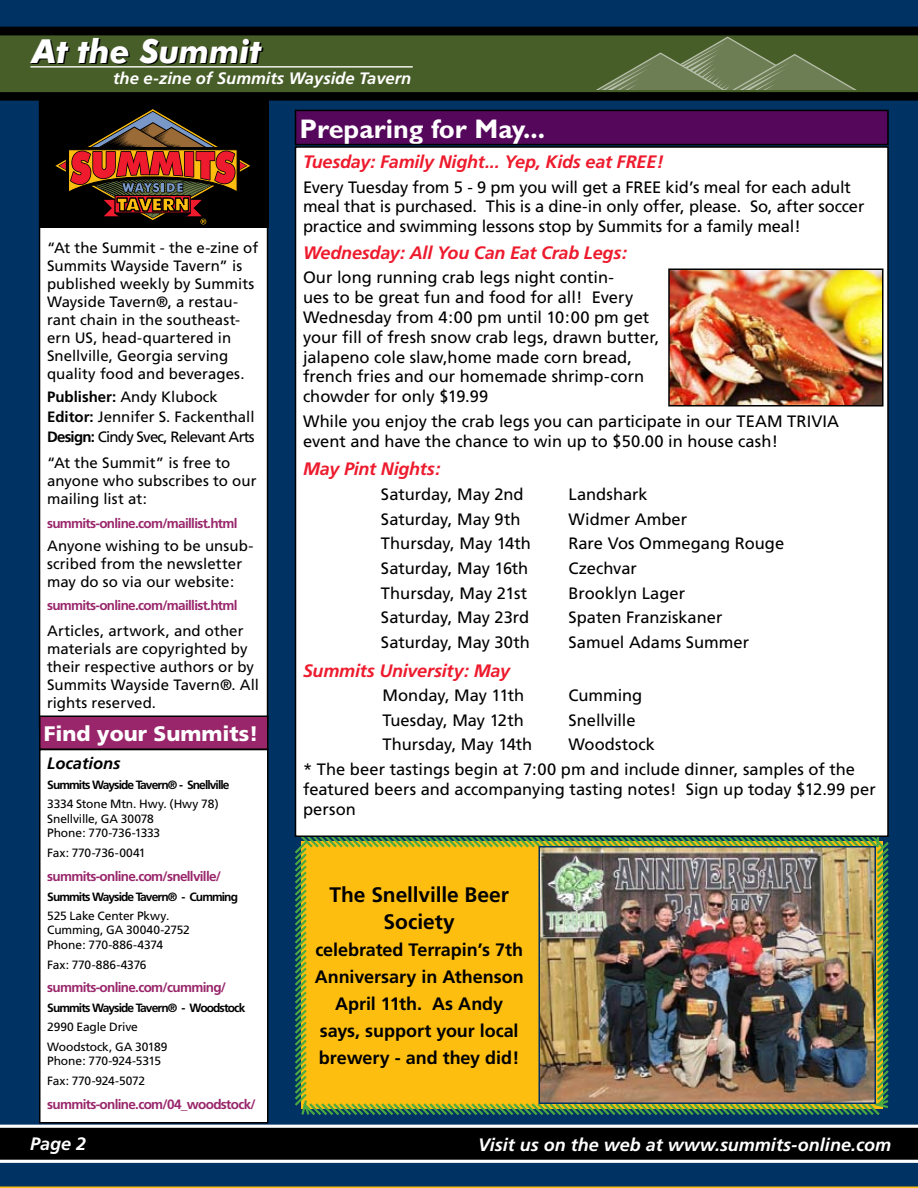
<style>
.page{position:relative;width:918px;height:1188px;background:#003263}
.page>*{position:absolute;margin:0;border:0;box-sizing:border-box;transform-origin:0 0}
.t1{font:italic 700 33.15px "Futura BT";color:#fff}
.t2{font:700 27px "Gill Sans";color:#fff}
.t3{font:700 21px/27px "Frutiger";letter-spacing:-.005em;color:#000;text-align:center}
.t4{font:900 21px "Frutiger";color:#fff}
.t5{font:italic 700 18px "Frutiger";letter-spacing:-.01em;color:#ed1b2d}
.t6{font:700 18px/27px "Frutiger";letter-spacing:-.005em;color:#000;text-align:center}
.t7{font:italic 700 18px "Frutiger";color:#fff}
.t8{font:16.5px/19.8px "Frutiger";color:#000}
.t9{font:italic 700 16.5px "Frutiger";color:#fff}
.t10{font:italic 700 16.5px "Frutiger";color:#000}
.t11{font:15px/18px "Frutiger";color:#000}
.t12{font:700 13.5px "Frutiger";letter-spacing:-.05em;color:#99266b}
.t13{font:12px/14.4px "Frutiger";letter-spacing:-.01em;color:#000}
.t14{font:700 12px "Frutiger";letter-spacing:-.075em;color:#000}
.s1{font-weight:700}
</style>
<div class="page">
<svg style="left:0;top:1125px;width:918px;height:38px;background:#282828"></svg>
<div style="left:40px;top:100px;width:228px;height:628px;background:#fff"></div>
<div style="left:39px;top:99px;width:229px;height:630px;border:2px solid #000"></div>
<div style="left:40px;top:716px;width:228px;height:33px;background:#99266b"></div>
<div style="left:39px;top:716px;width:229px;height:34px;border:2px solid #000"></div>
<div style="left:40px;top:750px;width:228px;height:373px;background:#fff"></div>
<div style="left:39px;top:749px;width:229px;height:375px;border:2px solid #000"></div>
<div style="left:0;top:27px;width:918px;height:74px;background:#000"></div>
<svg style="left:0;top:34px;width:918px;height:60px;background:#425625"></svg>
<div style="left:39px;top:100px;width:229px;height:128px;background:#000"></div>
<svg style="left:55px;top:109px;width:195px;height:115px"></svg>
<hr style="left:30px;top:66px;width:383px;height:2px;background:#fff">
<svg style="left:567px;top:36px;width:324px;height:54px;background:#5b6e3f"></svg>
<svg style="left:292px;top:833px;width:599px;height:285px;background:#cfac1d"></svg>
<img style="left:541px;top:849px;width:332px;height:252px">
<div style="left:538px;top:846px;width:338px;height:258px;border:2px solid #003263"></div>
<div style="left:296px;top:147px;width:592px;height:689px;background:#fff"></div>
<div style="left:296px;top:110px;width:592px;height:35px;background:#54075b"></div>
<div style="left:295px;top:110px;width:594px;height:35px;border:2px solid #000"></div>
<img style="left:671px;top:271px;width:210px;height:132px">
<div style="left:668px;top:268px;width:216px;height:138px;border:2px solid #000"></div>
<h1 class="t1" style="left:32px;top:31px;width:231px">At the Summit</h1>
<p class="t9" style="left:113px;top:68px;width:300px">the e-zine of Summits Wayside Tavern</p>
<p class="t11" style="left:47px;top:239px;width:213px">“At the Summit - the e-zine of<br>Summits Wayside Tavern” is published weekly by Summits<br>Wayside Tavern®, a restau&shy;rant chain in the southeast&shy;ern US, head-quartered in<br>Snellville, Georgia serving quality food and beverages.</p>
<p class="t11" style="left:47px;top:387px;width:209px;line-height:20.1px"><span class="s1">Publisher:</span> Andy Klubock<br><span class="s1">Editor:</span> Jennifer S. Fackenthall<br><span class="s1">Design:</span> Cindy Svec, Relevant Arts</p>
<p class="t11" style="left:47px;top:454px;width:211px">“At the Summit” is free to anyone who subscribes to our mailing list at:</p>
<p class="t12" style="left:47px;top:515px;width:192px">summits-online.com/maillist.html</p>
<p class="t11" style="left:47px;top:537px;width:208px">Anyone wishing to be unsub&shy;scribed from the newsletter may do so via our website:</p>
<p class="t12" style="left:47px;top:598px;width:192px">summits-online.com/maillist.html</p>
<p class="t11" style="left:47px;top:622px;width:214px">Articles, artwork, and other materials are copyrighted by their respective authors or by<br>Summits Wayside Tavern®. All rights reserved.</p>
<p class="t4" style="left:44px;top:721px;width:216px">Find your Summits!</p>
<p class="t10" style="left:47px;top:754px;width:75px">Locations</p>
<p class="t14" style="left:47px;top:778px;width:184px">Summits Wayside Tavern® - Snellville</p>
<p class="t13" style="left:47px;top:797px;width:173px">3334 Stone Mtn. Hwy. (Hwy 78)<br>Snellville, GA 30078<br>Phone: 770-736-1333</p>
<p class="t13" style="left:47px;top:846px;width:100px">Fax: 770-736-0041</p>
<p class="t12" style="left:47px;top:868px;width:175px">summits-online.com/snellville/</p>
<p class="t14" style="left:47px;top:889px;width:192px">Summits Wayside Tavern® - Cumming</p>
<p class="t13" style="left:47px;top:909px;width:144px">525 Lake Center Pkwy.<br>Cumming, GA 30040-2752<br>Phone: 770-886-4374</p>
<p class="t13" style="left:47px;top:957px;width:101px">Fax: 770-886-4376</p>
<p class="t12" style="left:47px;top:980px;width:180px">summits-online.com/cumming/</p>
<p class="t14" style="left:47px;top:1001px;width:200px">Summits Wayside Tavern® - Woodstock</p>
<p class="t13" style="left:47px;top:1018px;width:122px;line-height:19.2px">2990 Eagle Drive<br>Woodstock, GA 30189</p>
<p class="t13" style="left:47px;top:1051px;width:115px;line-height:19.8px">Phone: 770-924-5315<br>Fax: 770-924-5072</p>
<p class="t12" style="left:47px;top:1096px;width:210px">summits-online.com/04_woodstock/</p>
<h2 class="t2" style="left:299px;top:113px;width:247px">Preparing for May...</h2>
<p class="t5" style="left:303px;top:151px;width:362px">Tuesday: Family Night... Yep, Kids eat FREE!</p>
<p class="t8" style="left:303px;top:177px;width:563px">Every Tuesday from 5 - 9 pm you will get a FREE kid’s meal for each adult meal that is purchased. This is a dine-in only offer, please. So, after soccer practice and swimming lessons stop by Summits for a family meal!</p>
<p class="t5" style="left:303px;top:242px;width:326px">Wednesday: All You Can Eat Crab Legs:</p>
<p class="t8" style="left:303px;top:268px;width:358px">Our long running crab legs night contin-<br>ues to be great fun and food for all! Every Wednesday from 4:00 pm until 10:00 pm get your fill of fresh snow crab legs, drawn butter, jalapeno cole slaw,home made corn bread, french fries and our homemade shrimp-corn chowder for only $19.99</p>
<p class="t8" style="left:303px;top:411px;width:538px">While you enjoy the crab legs you can participate in our TEAM TRIVIA event and have the chance to win up to $50.00 in house cash!</p>
<p class="t5" style="left:303px;top:458px;width:139px">May Pint Nights:</p>
<p class="t8" style="left:381px;top:484px;width:144px">Saturday, May 2nd</p>
<p class="t8" style="left:569px;top:484px;width:81px">Landshark</p>
<p class="t8" style="left:381px;top:509px;width:141px">Saturday, May 9th</p>
<p class="t8" style="left:569px;top:509px;width:120px">Widmer Amber</p>
<p class="t8" style="left:381px;top:534px;width:151px">Thursday, May 14th</p>
<p class="t8" style="left:569px;top:534px;width:217px">Rare Vos Ommegang Rouge</p>
<p class="t8" style="left:381px;top:558px;width:149px">Saturday, May 16th</p>
<p class="t8" style="left:569px;top:558px;width:70px">Czechvar</p>
<p class="t8" style="left:381px;top:583px;width:148px">Thursday, May 21st</p>
<p class="t8" style="left:569px;top:583px;width:118px">Brooklyn Lager</p>
<p class="t8" style="left:381px;top:608px;width:150px">Saturday, May 23rd</p>
<p class="t8" style="left:569px;top:608px;width:155px">Spaten Franziskaner</p>
<p class="t8" style="left:381px;top:632px;width:150px">Saturday, May 30th</p>
<p class="t8" style="left:569px;top:632px;width:182px">Samuel Adams Summer</p>
<p class="t5" style="left:303px;top:660px;width:209px">Summits University: May</p>
<p class="t8" style="left:382px;top:686px;width:143px">Monday, May 11th</p>
<p class="t8" style="left:569px;top:686px;width:75px">Cumming</p>
<p class="t8" style="left:382px;top:710px;width:143px">Tuesday, May 12th</p>
<p class="t8" style="left:569px;top:710px;width:69px">Snellville</p>
<p class="t8" style="left:382px;top:735px;width:151px">Thursday, May 14th</p>
<p class="t8" style="left:303px;top:733px;width:554px;line-height:24.6px;text-indent:266px">Woodstock<br>* The beer tastings begin at 7:00 pm and include dinner, samples of the</p>
<p class="t8" style="left:303px;top:779px;width:574px">featured beers and accompanying tasting notes! Sign up today $12.99 per person</p>
<p class="t3" style="left:329px;top:881px;width:181px">The Snellville Beer<br>Society</p>
<p class="t6" style="left:315px;top:936px;width:210px">celebrated Terrapin’s 7th<br>Anniversary in Athenson<br>April 11th. As Andy says, support your local brewery - and they did!</p>
<p class="t7" style="left:30px;top:1133px;width:58px">Page 2</p>
<p class="t7" style="left:478px;top:1134px;width:414px">Visit us on the web at www.summits-online.com</p>
</div>
